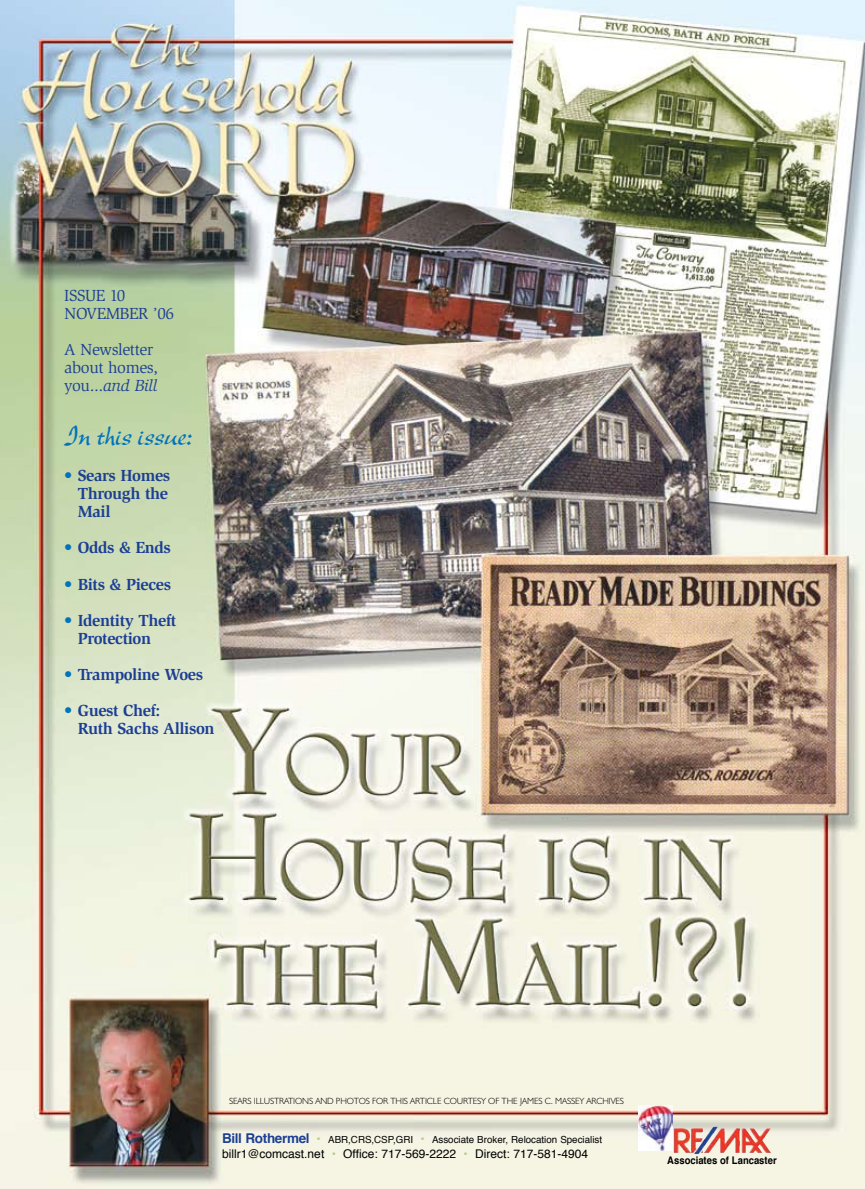
<style>
.page{position:relative;width:865px;height:1189px;background:#fff}
.page>*{position:absolute;margin:0;border:0;box-sizing:border-box;transform-origin:0 0}
.t1{font:30px "New Berolina";letter-spacing:-.025em;color:#0073bb}
.t2{font:700 16.5px/18px "Slimbach";letter-spacing:-.025em;color:#1c3f94}
.t3{font:16.5px/18px "Slimbach";letter-spacing:-.03em;color:#1c3f94}
.t4{font:12px "Helvetica";color:#000}
.t5{font:700 10.5px "Helvetica";color:#000;scale:.9 1}
.t6{font:9.75px "Helvetica";color:#000}
.t7{font:300 9px "Humanist 521 BT";letter-spacing:-.015em;color:#000}
.s1{font-style:italic}
.s2{color:#0073bb}
.s3{font-weight:700;font-size:13.5px;color:#1c3f94}
.s4{font-size:12px;color:#b5cb8b}
.s5{color:#b5cb8b}
</style>
<div class="page">
<img style="left:0;top:0;width:864px;height:1188px">
<img style="left:638px;top:1105px;width:34px;height:45px">
<img style="left:693px;top:1126px;width:72px;height:27px">
<p class="t3" style="left:64px;top:287px;width:111px">issue 10<br>November ’06</p>
<p class="t3" style="left:64px;top:341px;width:95px">A Newsletter about homes, you...<span class="s1">and Bill</span></p>
<h1 class="t1" style="left:64px;top:418px;width:130px">In this issue:</h1>
<p class="t2" style="left:78px;top:466px;width:94px;text-indent:-13px"><span class="s2">•</span> Sears Homes<br>Through the<br>Mail</p>
<p class="t2" style="left:64px;top:538px;width:108px"><span class="s2">•</span> Odds &amp; Ends</p>
<p class="t2" style="left:64px;top:574px;width:108px"><span class="s2">•</span> Bits &amp; Pieces</p>
<p class="t2" style="left:78px;top:610px;width:100px;text-indent:-13px"><span class="s2">•</span> Identity Theft<br>Protection</p>
<p class="t2" style="left:64px;top:664px;width:140px"><span class="s2">•</span> Trampoline Woes</p>
<p class="t2" style="left:78px;top:700px;width:138px;text-indent:-13px"><span class="s2">•</span> Guest Chef:<br>Ruth Sachs Allison</p>
<p class="t7" style="left:229px;top:1095px;width:396px">SEARS ILLUSTRATIONS AND PHOTOS FOR THIS ARTICLE COURTESY OF THE JAMES C. MASSEY ARCHIVES</p>
<p class="t6" style="left:222px;top:1131px;width:381px"><span class="s3">Bill Rothermel</span> <span class="s4">•</span> ABR,CRS,CSP,GRI <span class="s4">•</span> Associate Broker, Relocation Specialist</p>
<p class="t4" style="left:222px;top:1144px;width:367px">billr1@comcast.net <span class="s5">•</span> Office: 717-569-2222 <span class="s5">•</span> Direct: 717-581-4904</p>
<p class="t5" style="left:667px;top:1151px;width:123px">Associates of Lancaster</p>
</div>
